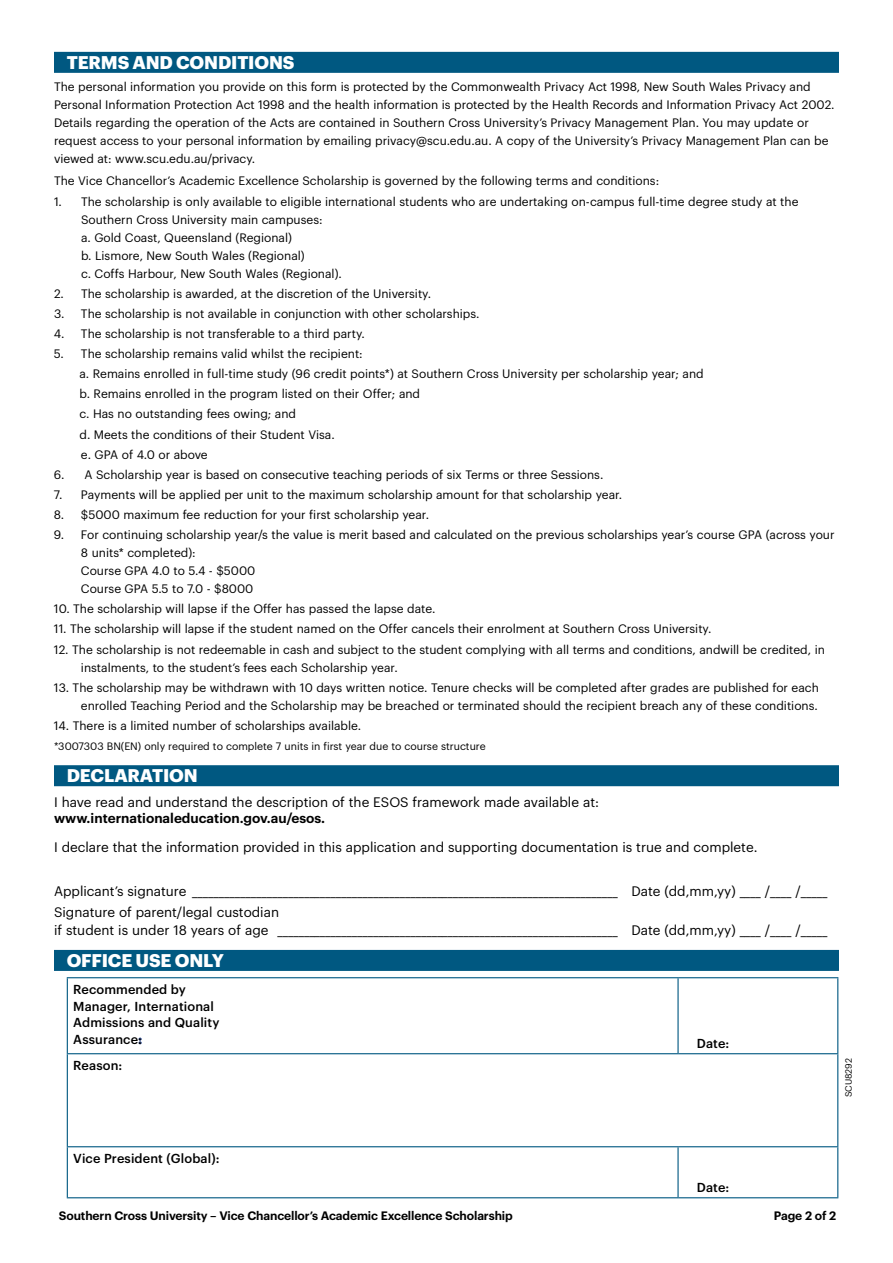
<style>
.page{position:relative;width:893px;height:1263px;background:#fff}
.page>*{position:absolute;margin:0;border:0;box-sizing:border-box;transform-origin:0 0}
.t1{font:700 18px "Graphik";letter-spacing:-.01em;color:#fff}
.t2{font:13.5px/20.5px "Graphik";color:#000}
.t3{font:600 13.5px "Graphik";color:#000}
.t4{font:500 12.75px/16.5px "Graphik";letter-spacing:.01em;color:#000}
.t5{font:12px/18px "Graphik";color:#000}
.t6{font:600 12px "Graphik";letter-spacing:-.01em;color:#000}
.t7{font:10.5px "Graphik";color:#000}
.t8{font:9px "Graphik";color:#000}
.s1{color:#1b3e90}
</style>
<div class="page">
<div style="left:54px;top:52px;width:785px;height:21px;background:#005881"></div>
<div style="left:54px;top:765px;width:785px;height:21px;background:#005881"></div>
<div style="left:54px;top:950px;width:785px;height:21px;background:#005881"></div>
<hr style="left:67px;top:977px;width:611px;height:1px;background:#005881">
<hr style="left:67px;top:978px;width:1px;height:75px;background:#005881">
<hr style="left:678px;top:977px;width:160px;height:1px;background:#005881">
<hr style="left:677px;top:978px;width:2px;height:75px;background:#005881">
<hr style="left:837px;top:978px;width:1px;height:75px;background:#005881">
<hr style="left:67px;top:1053px;width:611px;height:1px;background:#005881">
<hr style="left:67px;top:1054px;width:1px;height:92px;background:#005881">
<hr style="left:678px;top:1053px;width:160px;height:1px;background:#005881">
<hr style="left:837px;top:1054px;width:1px;height:92px;background:#005881">
<hr style="left:67px;top:1146px;width:611px;height:1px;background:#005881">
<hr style="left:67px;top:1147px;width:1px;height:50px;background:#005881">
<hr style="left:678px;top:1146px;width:160px;height:1px;background:#005881">
<hr style="left:677px;top:1147px;width:2px;height:50px;background:#005881">
<hr style="left:837px;top:1147px;width:1px;height:50px;background:#005881">
<hr style="left:67px;top:1197px;width:611px;height:1px;background:#005881">
<hr style="left:678px;top:1197px;width:160px;height:1px;background:#005881">
<h1 class="t1" style="left:67px;top:48px;width:229px">TERMS AND CONDITIONS</h1>
<p class="t5" style="left:54px;top:77px;width:782px">The personal information you provide on this form is protected by the Commonwealth Privacy Act 1998, New South Wales Privacy and Personal Information Protection Act 1998 and the health information is protected by the Health Records and Information Privacy Act 2002.<br>Details regarding the operation of the Acts are contained in Southern Cross University’s Privacy Management Plan. You may update or request access to your personal information by emailing privacy@scu.edu.au. A copy of the University’s Privacy Management Plan can be viewed at: www.scu.edu.au/privacy.</p>
<p class="t5" style="left:54px;top:171px;width:607px">The Vice Chancellor’s Academic Excellence Scholarship is governed by the following terms and conditions:</p>
<p class="t5" style="left:81px;top:191px;width:719px;text-indent:-27px">1. The scholarship is only available to eligible international students who are undertaking on-campus full-time degree study at the Southern Cross University main campuses:<br>a. Gold Coast, Queensland (Regional)<br>b. Lismore, New South Wales (Regional)<br>c. Coffs Harbour, New South Wales (Regional).</p>
<p class="t5" style="left:54px;top:283px;width:379px">2. The scholarship is awarded, at the discretion of the University.</p>
<p class="t5" style="left:54px;top:303px;width:427px">3. The scholarship is not available in conjunction with other scholarships.</p>
<p class="t5" style="left:54px;top:323px;width:312px">4. The scholarship is not transferable to a third party.</p>
<p class="t5" style="left:79px;top:343px;width:626px;line-height:20.1px;text-indent:-25px">5. The scholarship remains valid whilst the recipient:<br>a. Remains enrolled in full-time study (96 credit points*) at Southern Cross University per scholarship year; and b. Remains enrolled in the program listed on their Offer; and<br>c. Has no outstanding fees owing; and<br>d. Meets the conditions of their Student Visa.<br>e. GPA of 4.0 or above</p>
<p class="t5" style="left:54px;top:464px;width:551px">6. A Scholarship year is based on consecutive teaching periods of six Terms or three Sessions.</p>
<p class="t5" style="left:54px;top:484px;width:570px">7. Payments will be applied per unit to the maximum scholarship amount for that scholarship year.</p>
<p class="t5" style="left:54px;top:505px;width:377px">8. $5000 maximum fee reduction for your first scholarship year.</p>
<p class="t5" style="left:81px;top:525px;width:755px;text-indent:-27px">9. For continuing scholarship year/s the value is merit based and calculated on the previous scholarships year’s course GPA (across your 8 units* completed):<br>Course GPA 4.0 to 5.4 - $5000<br>Course GPA 5.5 to 7.0 - $8000</p>
<p class="t5" style="left:54px;top:599px;width:383px">10. The scholarship will lapse if the Offer has passed the lapse date.</p>
<p class="t5" style="left:54px;top:619px;width:659px">11. The scholarship will lapse if the student named on the Offer cancels their enrolment at Southern Cross University.</p>
<p class="t5" style="left:81px;top:639px;width:745px;text-indent:-27px">12. The scholarship is not redeemable in cash and subject to the student complying with all terms and conditions, andwill be credited, in instalments, to the student’s fees each Scholarship year.</p>
<p class="t5" style="left:54px;top:677px;width:766px;text-align:right">13. The scholarship may be withdrawn with 10 days written notice. Tenure checks will be completed after grades are published for each enrolled Teaching Period and the Scholarship may be breached or terminated should the recipient breach any of these conditions.</p>
<p class="t5" style="left:54px;top:715px;width:309px">14. There is a limited number of scholarships available.</p>
<p class="t7" style="left:54px;top:738px;width:433px">*3007303 BN(EN) only required to complete 7 units in first year due to course structure</p>
<h1 class="t1" style="left:67px;top:762px;width:132px">DECLARATION</h1>
<p class="t2" style="left:54px;top:791px;width:547px">I have read and understand the description of the ESOS framework made available at:</p>
<p class="t3" style="left:54px;top:808px;width:273px">www.internationaleducation.gov.au/esos.</p>
<p class="t2" style="left:54px;top:836px;width:705px">I declare that the information provided in this application and supporting documentation is true and complete.</p>
<p class="t2" style="left:54px;top:880px;width:775px">Applicant’s signature ________________________________________________________________________________ Date (dd,mm,yy) ____ /____ /_____<br>Signature of parent/legal custodian</p>
<p class="t2" style="left:54px;top:918px;width:775px">if student is under 18 years of age ________________________________________________________________ Date (dd,mm,yy) ____ /____ /_____</p>
<h1 class="t1" style="left:67px;top:946px;width:159px">OFFICE USE ONLY</h1>
<p class="t4" style="left:73px;top:980px;width:148px">Recommended by<br>Manager, International<br>Admissions and Quality<br>Assurance<span class="s1">:</span></p>
<p class="t4" style="left:697px;top:1034px;width:34px">Date:</p>
<p class="t4" style="left:73px;top:1056px;width:51px">Reason:</p>
<p class="t8" style="left:842px;top:1097px;width:41px;rotate:-90deg">SCU8292</p>
<p class="t4" style="left:73px;top:1149px;width:148px">Vice President (Global):</p>
<p class="t4" style="left:697px;top:1178px;width:34px">Date:</p>
<p class="t6" style="left:59px;top:1206px;width:455px">Southern Cross University – Vice Chancellor’s Academic Excellence Scholarship</p>
<p class="t6" style="left:774px;top:1206px;width:64px">Page 2 of 2</p>
</div>
